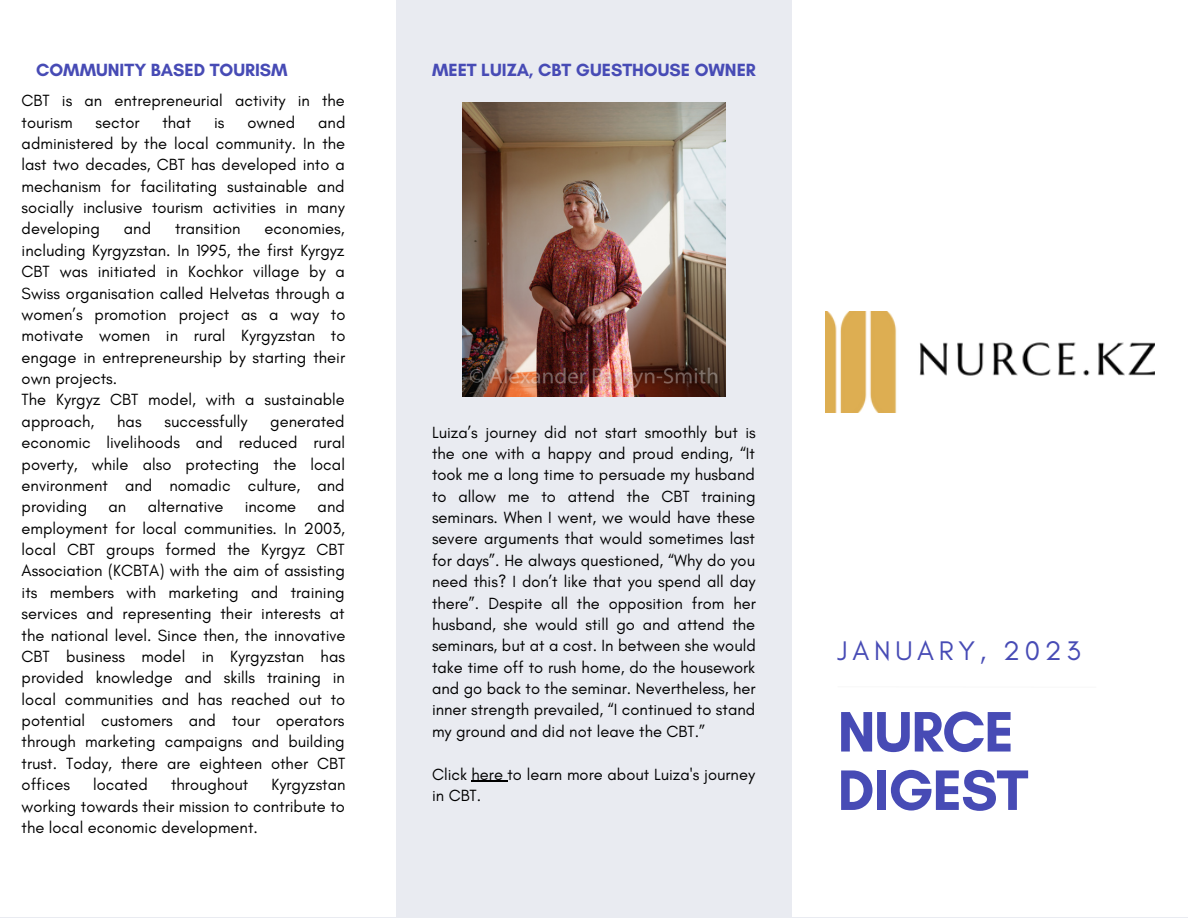
<style>
.page{position:relative;width:1188px;height:918px;background:#e9ebf1}
.page>*{position:absolute;margin:0;border:0;box-sizing:border-box;transform-origin:0 0}
.t1{font:700 58.05px/58.3px "Glacial Indifference";letter-spacing:-.02em;color:#474bb5}
.t2{font:27.45px "Glacial Indifference";letter-spacing:.175em;color:#474bb5}
.t3{font:700 18px "Glacial Indifference";color:#474bb5}
.t4{font:16.5px/21.3px "Glacial Indifference";color:#000;text-align:justify}
</style>
<div class="page">
<div style="left:0;top:0;width:396px;height:917px;background:#fff"></div>
<div style="left:792px;top:0;width:396px;height:917px;background:#fff"></div>
<img style="left:463px;top:103px;width:263px;height:293px">
<hr style="left:471px;top:781px;width:37px;height:1px;background:#000">
<img style="left:825px;top:312px;width:330px;height:101px">
<p class="t3" style="left:36px;top:59px;width:253px">COMMUNITY BASED TOURISM</p>
<p class="t3" style="left:432px;top:59px;width:325px">MEET LUIZA, CBT GUESTHOUSE OWNER</p>
<p class="t4" style="left:22px;top:90px;width:325px">CBT is an entrepreneurial activity in the tourism</p>
<p class="t4" style="left:22px;top:111px;width:325px;text-indent:297px">and administered by the local community. In the last two decades, CBT has developed into a mechanism for facilitating sustainable and socially inclusive tourism activities in many developing</p>
<p class="t4" style="left:96px;top:111px;width:45px">sector</p>
<p class="t4" style="left:162px;top:111px;width:30px">that</p>
<p class="t4" style="left:214px;top:111px;width:12px">is</p>
<p class="t4" style="left:247px;top:111px;width:49px">owned</p>
<p class="t4" style="left:124px;top:218px;width:29px">and</p>
<p class="t4" style="left:175px;top:218px;width:67px">transition</p>
<p class="t4" style="left:22px;top:218px;width:325px;text-align:left;text-indent:243px">economies, including Kyrgyzstan. In 1995, the first Kyrgyz CBT was initiated in Kochkor village by a Swiss organisation called Helvetas through a women’s promotion project as a way to motivate women in rural Kyrgyzstan to engage in entrepreneurship by starting their own projects.<br>The Kyrgyz CBT model, with a sustainable approach,</p>
<p class="t4" style="left:22px;top:410px;width:325px;text-indent:249px">generated economic livelihoods and reduced rural poverty, while also protecting the local environment and nomadic culture, and providing</p>
<p class="t4" style="left:117px;top:410px;width:26px">has</p>
<p class="t4" style="left:165px;top:410px;width:84px">successfully</p>
<p class="t4" style="left:432px;top:421px;width:325px">Luiza’s journey did not start smoothly but is the one with a happy and proud ending, “It took me a long time to persuade my husband to allow me to attend the CBT training seminars. When I went, we would have these severe arguments that would sometimes last for days”. He always questioned, “Why do you need this? I don’t like that you spend all day there”. Despite all the opposition from her husband, she would still go and attend the seminars, but at a cost. In between she would take time off to rush home, do the housework and go back to the seminar. Nevertheless, her inner strength prevailed, “I continued to stand my ground and did not leave the CBT.”</p>
<p class="t4" style="left:432px;top:763px;width:325px">Click here to learn more about Luiza's journey in CBT.</p>
<p class="t4" style="left:22px;top:496px;width:325px;text-indent:296px">and employment for local communities. In 2003, local CBT groups formed the Kyrgyz CBT Association (KCBTA) with the aim of assisting its members with marketing and training services and representing their interests at the national level. Since then, the innovative CBT business model in Kyrgyzstan has provided knowledge and skills training in local communities and has reached out to potential customers and tour operators through marketing campaigns and building trust. Today, there are eighteen other CBT offices</p>
<p class="t4" style="left:109px;top:496px;width:19px">an</p>
<p class="t4" style="left:148px;top:496px;width:77px">alternative</p>
<p class="t4" style="left:245px;top:496px;width:53px">income</p>
<p class="t4" style="left:93px;top:774px;width:56px">located</p>
<p class="t4" style="left:171px;top:774px;width:79px">throughout</p>
<p class="t4" style="left:22px;top:774px;width:325px;text-indent:250px">Kyrgyzstan working towards their mission to contribute to the local economic development.</p>
<h2 class="t2" style="left:838px;top:634px;width:245px">JANUARY, 2023</h2>
<h1 class="t1" style="left:838px;top:702px;width:192px">NURCE<br>DIGEST</h1>
</div>
